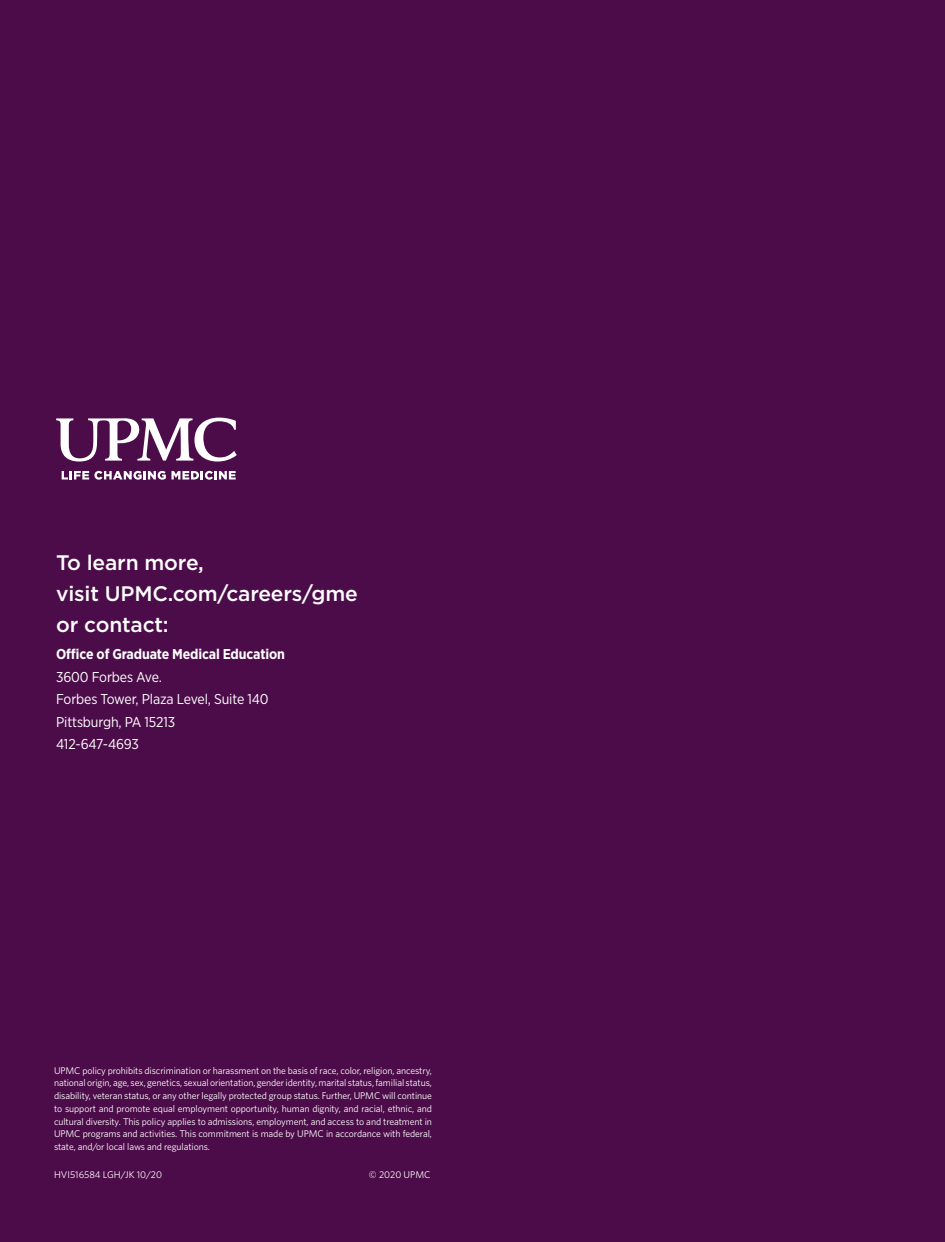
<style>
.page{position:relative;width:945px;height:1242px;background:#4c0c49}
.page>*{position:absolute;margin:0;border:0;box-sizing:border-box;transform-origin:0 0}
.Intro_Text_Trifold_W{font:500 21px "Gotham";letter-spacing:-.01em;color:#fff}
.Intro_Text_Trifold_W-2{font:14.25px/22.5px "Gotham Narrow";letter-spacing:-.01em;color:#fff}
.Nondiscrim_Statement{font:9.75px/12.8px "Whitney";letter-spacing:-.01em;color:#fff;text-align:justify}
.Job{font:9.75px "Whitney";color:#fff}
.s1{font-weight:700}
</style>
<div class="page">
<svg style="left:62px;top:471px;width:174px;height:9px"></svg>
<svg style="left:56px;top:418px;width:181px;height:44px"></svg>
<p class="Intro_Text_Trifold_W" style="left:56px;top:549px;width:149px">To learn more,</p>
<p class="Intro_Text_Trifold_W" style="left:56px;top:580px;width:303px">visit UPMC.com/careers/gme</p>
<p class="Intro_Text_Trifold_W" style="left:56px;top:610px;width:114px">or contact:</p>
<p class="Intro_Text_Trifold_W-2" style="left:56px;top:643px;width:230px"><span class="s1">Office of Graduate Medical Education<br></span>3600 Forbes Ave.<br>Forbes Tower, Plaza Level, Suite 140<br>Pittsburgh, PA 15213<br>412-647-4693</p>
<p class="Nondiscrim_Statement" style="left:54px;top:1064px;width:380px">UPMC policy prohibits discrimination or harassment on the basis of race, color, religion, ancestry, national origin, age, sex, genetics, sexual orientation, gender identity, marital status, familial status, disability, veteran status, or any other legally protected group status. Further, UPMC will continue to support and promote equal employment opportunity, human dignity, and racial, ethnic, and cultural diversity. This policy applies to admissions, employment, and access to and treatment in UPMC programs and activities. This commitment is made by UPMC in accordance with federal, state, and/or local laws and regulations.</p>
<p class="Job" style="left:54px;top:1169px;width:110px">HVI516584 LGH/JK 10/20</p>
<p class="Job" style="left:369px;top:1169px;width:63px">© 2020 UPMC</p>
</div>
